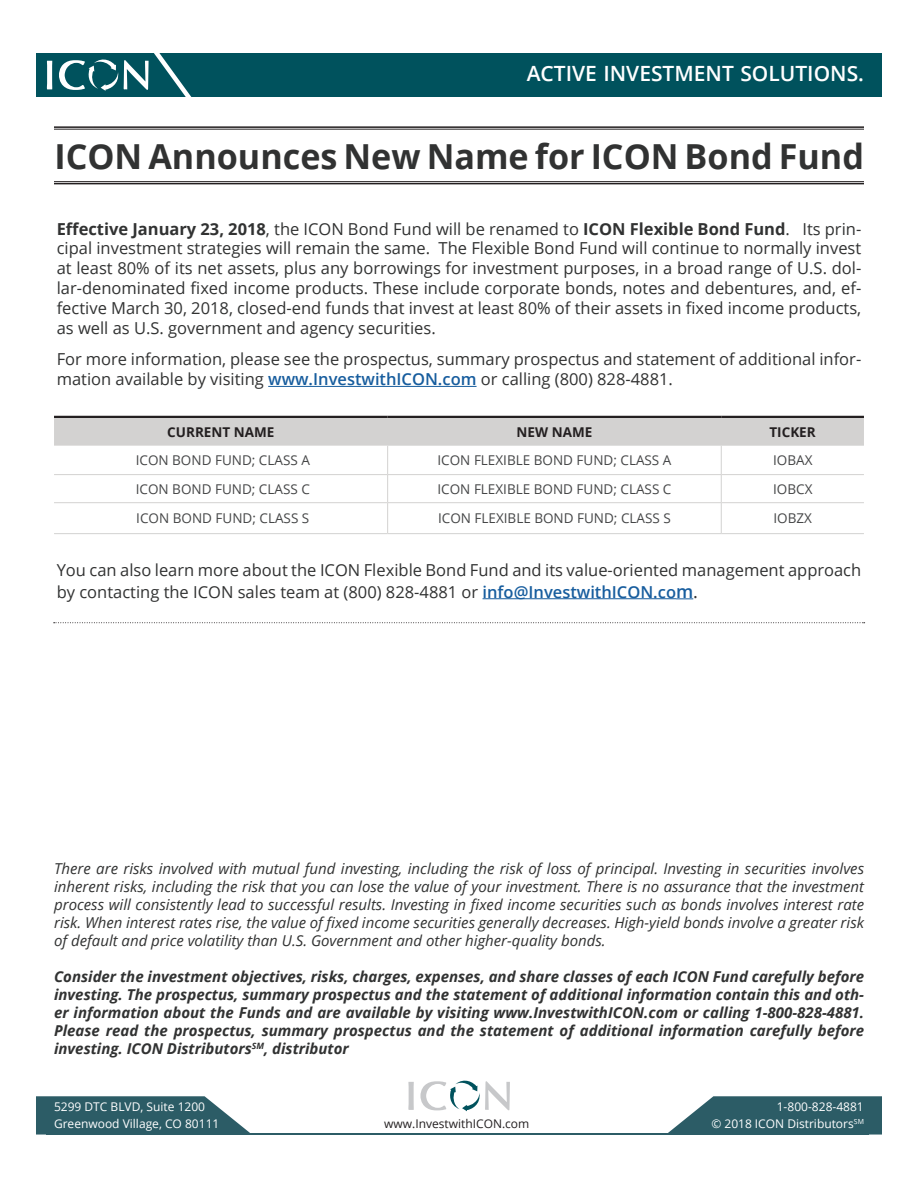
<style>
.page{position:relative;width:918px;height:1188px;background:#fff}
.page>*{position:absolute;margin:0;border:0;box-sizing:border-box;transform-origin:0 0}
.t1{font:700 34.5px "Open Sans";color:#313232}
.t2{font:600 21px "Open Sans";color:#fff}
.t3{font:16.5px/19.8px "Open Sans";color:#313232}
.t4{font:italic 15px/18px "Open Sans";color:#313232;text-align:justify}
.t5{font:italic 700 15px/18px "Open Sans";color:#313232;text-align:justify}
.t6{font:13.5px "Open Sans";color:#454647}
.t7{font:700 13.5px "Open Sans";color:#231f20}
.t8{font:12px/16.2px "Open Sans";color:#fff}
.t9{font:12px "Open Sans";color:#231f20}
.s1{font-weight:700}
.s2{font-weight:600;color:#175d9e}
.s3{font-weight:600;font-size:18px;color:#175d9e}
.s4{font-size:18px}
</style>
<div class="page">
<svg style="left:54px;top:622px;width:811px;height:1px"></svg>
<svg style="left:408px;top:1082px;width:6px;height:28px"></svg>
<svg style="left:420px;top:1080px;width:90px;height:31px"></svg>
<hr style="left:268px;top:386px;width:209px;height:1px;background:#175d9e">
<hr style="left:54px;top:416px;width:334px;height:2px;background:#231f20">
<hr style="left:388px;top:416px;width:333px;height:2px;background:#231f20">
<hr style="left:721px;top:416px;width:143px;height:2px;background:#231f20">
<hr style="left:54px;top:502px;width:334px;height:1px;background:#d3d2d1">
<hr style="left:388px;top:502px;width:333px;height:1px;background:#d3d2d1">
<hr style="left:54px;top:533px;width:334px;height:1px;background:#d3d2d1">
<hr style="left:388px;top:533px;width:333px;height:1px;background:#d3d2d1">
<hr style="left:387px;top:503px;width:1px;height:30px;background:#d3d2d1">
<hr style="left:721px;top:502px;width:143px;height:1px;background:#d3d2d1">
<hr style="left:721px;top:533px;width:143px;height:1px;background:#d3d2d1">
<svg style="left:54px;top:417px;width:810px;height:85px"></svg>
<hr style="left:721px;top:503px;width:1px;height:30px;background:#d3d2d1">
<div style="left:36px;top:54px;width:846px;height:43px;background:#00525d"></div>
<svg style="left:47px;top:61px;width:5px;height:28px"></svg>
<svg style="left:59px;top:53px;width:138px;height:44px"></svg>
<svg style="left:36px;top:1096px;width:214px;height:39px;background:#436e77"></svg>
<svg style="left:668px;top:1096px;width:214px;height:39px;background:#436e77"></svg>
<hr style="left:47px;top:1133px;width:822px;height:2px;background:#2c5c66">
<hr style="left:54px;top:126px;width:810px;height:2px;background:#231f20">
<hr style="left:54px;top:129px;width:810px;height:1px;background:#231f20">
<hr style="left:54px;top:181px;width:810px;height:1px;background:#231f20">
<hr style="left:54px;top:183px;width:810px;height:1px;background:#231f20">
<hr style="left:483px;top:598px;width:193px;height:1px;background:#175d9e">
<svg style="left:676px;top:598px;width:17px;height:1px"></svg>
<p class="t2" style="left:527px;top:59px;width:339px">ACTIVE INVESTMENT SOLUTIONS.</p>
<h1 class="t1" style="left:54px;top:132px;width:811px">ICON Announces New Name for ICON Bond Fund</h1>
<p class="t3" style="left:57px;top:218px;width:806px;text-align:justify"><span class="s1">Effective January 23, 2018</span>, the ICON Bond Fund will be renamed to <span class="s1">ICON Flexible Bond Fund</span>. Its prin&shy;cipal investment strategies will remain the same. The Flexible Bond Fund will continue to normally invest at least 80% of its net assets, plus any borrowings for investment purposes, in a broad range of U.S. dol&shy;lar-denominated fixed income products. These include corporate bonds, notes and debentures, and, ef&shy;fective March 30, 2018, closed-end funds that invest at least 80% of their assets in fixed income products, as well as U.S. government and agency securities.</p>
<p class="t3" style="left:57px;top:349px;width:806px">For more information, please see the prospectus, summary prospectus and statement of additional infor&shy;mation available by visiting <span class="s2">www.InvestwithICON.com</span> or calling (800) 828-4881.</p>
<p class="t7" style="left:167px;top:422px;width:109px">CURRENT NAME</p>
<p class="t7" style="left:517px;top:422px;width:77px">NEW NAME</p>
<p class="t7" style="left:769px;top:422px;width:48px">TICKER</p>
<p class="t6" style="left:136px;top:451px;width:176px">ICON BOND FUND; CLASS A</p>
<p class="t6" style="left:438px;top:451px;width:235px">ICON FLEXIBLE BOND FUND; CLASS A</p>
<p class="t6" style="left:773px;top:451px;width:41px">IOBAX</p>
<p class="t6" style="left:136px;top:480px;width:176px">ICON BOND FUND; CLASS C</p>
<p class="t6" style="left:438px;top:480px;width:235px">ICON FLEXIBLE BOND FUND; CLASS C</p>
<p class="t6" style="left:773px;top:480px;width:41px">IOBCX</p>
<p class="t6" style="left:136px;top:509px;width:175px">ICON BOND FUND; CLASS S</p>
<p class="t6" style="left:438px;top:509px;width:234px">ICON FLEXIBLE BOND FUND; CLASS S</p>
<p class="t6" style="left:774px;top:509px;width:40px">IOBZX</p>
<p class="t3" style="left:57px;top:559px;width:806px;line-height:21.6px">You can also learn more about the ICON Flexible Bond Fund and its value-oriented management approach by contacting the ICON sales team at (800) 828-4881 or <span class="s2">info@InvestwithICON.co</span><span class="s3">m</span><span class="s4">.</span></p>
<p class="t4" style="left:54px;top:859px;width:811px">There are risks involved with mutual fund investing, including the risk of loss of principal. Investing in securities involves inherent risks, including the risk that you can lose the value of your investment. There is no assurance that the investment process will consistently lead to successful results. Investing in fixed income securities such as bonds involves interest rate risk. When interest rates rise, the value of fixed income securities generally decreases. High-yield bonds involve a greater risk of default and price volatility than U.S. Government and other higher-quality bonds.</p>
<p class="t5" style="left:54px;top:967px;width:812px">Consider the investment objectives, risks, charges, expenses, and share classes of each ICON Fund carefully before investing. The prospectus, summary prospectus and the statement of additional information contain this and oth&shy;er information about the Funds and are available by visiting www.InvestwithICON.com or calling 1-800-828-4881.<br>Please read the prospectus, summary prospectus and the statement of additional information carefully before investing. ICON Distributors<sup>SM</sup>, distributor</p>
<p class="t8" style="left:54px;top:1099px;width:167px">5299 DTC BLVD, Suite 1200<br>Greenwood Village, CO 80111</p>
<p class="t9" style="left:384px;top:1116px;width:147px">www.InvestwithICON.com</p>
<p class="t8" style="left:777px;top:1098px;width:89px">1-800-828-4881</p>
<p class="t8" style="left:711px;top:1115px;width:154px">© 2018 ICON Distributors<sup>SM</sup></p>
</div>
